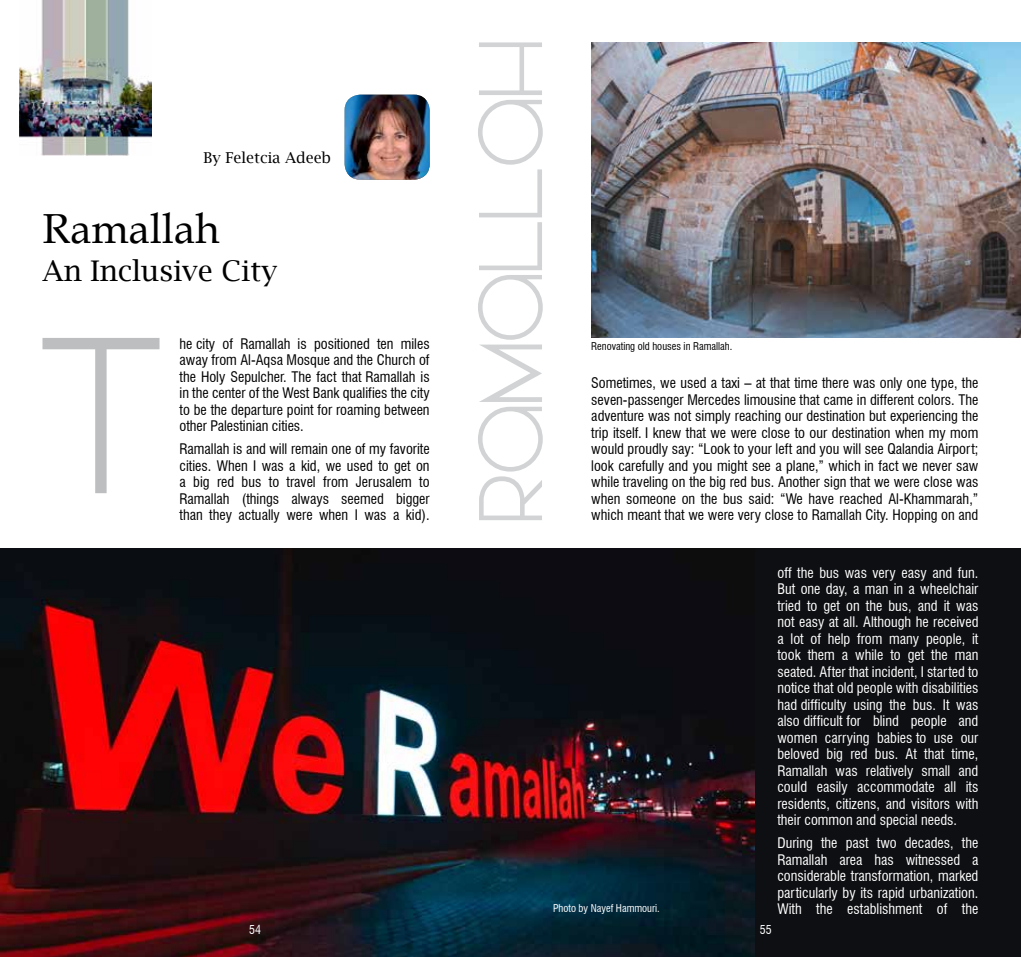
<style>
.page{position:relative;width:1021px;height:957px;background:#fff}
.page>*{position:absolute;margin:0;border:0;box-sizing:border-box;transform-origin:0 0}
.t1{font:90px "Vonique 64";color:#d1d3d4}
.t2{font:42px "Book Antiqua";color:#000}
.t3{font:28.5px "Lucida Bright";color:#000}
.t4{font:15px "Lucida Bright";color:#000}
.t5{font:condensed 14.25px/16.5px "Swiss 721 BT";color:#000;text-align:justify}
.t6{font:condensed 14.25px/16.5px "Swiss 721 BT";color:#fff;text-align:justify}
.t7{font:condensed 12px "Swiss 721 BT";color:#fff}
.t8{font:condensed 10.5px "Swiss 721 BT";color:#000}
.t9{font:condensed 10.5px "Swiss 721 BT";color:#fff}
</style>
<div class="page">
<img style="left:344px;top:95px;width:85px;height:85px">
<svg style="left:42px;top:338px;width:117px;height:155px"></svg>
<img style="left:20px;top:0;width:132px;height:156px">
<div style="left:0;top:548px;width:1020px;height:409px;background:#0e0f12"></div>
<img style="left:0;top:555px;width:754px;height:402px">
<img style="left:591px;top:43px;width:429px;height:294px">
<p class="t4" style="left:203px;top:149px;width:129px">By Feletcia Adeeb</p>
<h2 class="t2" style="left:42px;top:200px;width:179px">Ramallah</h2>
<h3 class="t3" style="left:43px;top:255px;width:236px">An Inclusive City</h3>
<p class="t5" style="left:179px;top:335px;width:252px">he city of Ramallah is positioned ten miles away from Al-Aqsa Mosque and the Church of the Holy Sepulcher. The fact that Ramallah is in the center of the West Bank qualifies the city to be the departure point for roaming between other Palestinian cities.</p>
<p class="t5" style="left:179px;top:441px;width:252px">Ramallah is and will remain one of my favorite cities. When I was a kid, we used to get on a big red bus to travel from Jerusalem to Ramallah (things always seemed bigger than they actually were when I was a kid).</p>
<h1 class="t1" style="left:457px;top:520px;width:484px;rotate:-90deg">ramallah</h1>
<p class="t8" style="left:591px;top:339px;width:142px">Renovating old houses in Ramallah.</p>
<p class="t5" style="left:591px;top:375px;width:388px">Sometimes, we used a taxi – at that time there was only one type, the seven-passenger Mercedes limousine that came in different colors. The adventure was not simply reaching our destination but experiencing the trip itself. I knew that we were close to our destination when my mom would proudly say: “Look to your left and you will see Qalandia Airport; look carefully and you might see a plane,” which in fact we never saw while traveling on the big red bus. Another sign that we were close was when someone on the bus said: “We have reached Al-Khammarah,” which meant that we were very close to Ramallah City. Hopping on and</p>
<p class="t9" style="left:553px;top:902px;width:108px">Photo by Nayef Hammouri.</p>
<p class="t6" style="left:777px;top:564px;width:202px">off the bus was very easy and fun.<br>But one day, a man in a wheelchair tried to get on the bus, and it was not easy at all. Although he received a lot of help from many people, it took them a while to get the man seated. After that incident, I started to notice that old people with disabilities had difficulty using the bus. It was also difficult for blind people and women carrying babies to use our beloved big red bus. At that time, Ramallah was relatively small and could easily accommodate all its residents, citizens, and visitors with their common and special needs.</p>
<p class="t6" style="left:777px;top:834px;width:202px">During the past two decades, the Ramallah area has witnessed a considerable transformation, marked particularly by its rapid urbanization.<br>With the establishment of the</p>
<p class="t7" style="left:249px;top:922px;width:13px">54</p>
<p class="t7" style="left:759px;top:922px;width:13px">55</p>
</div>
